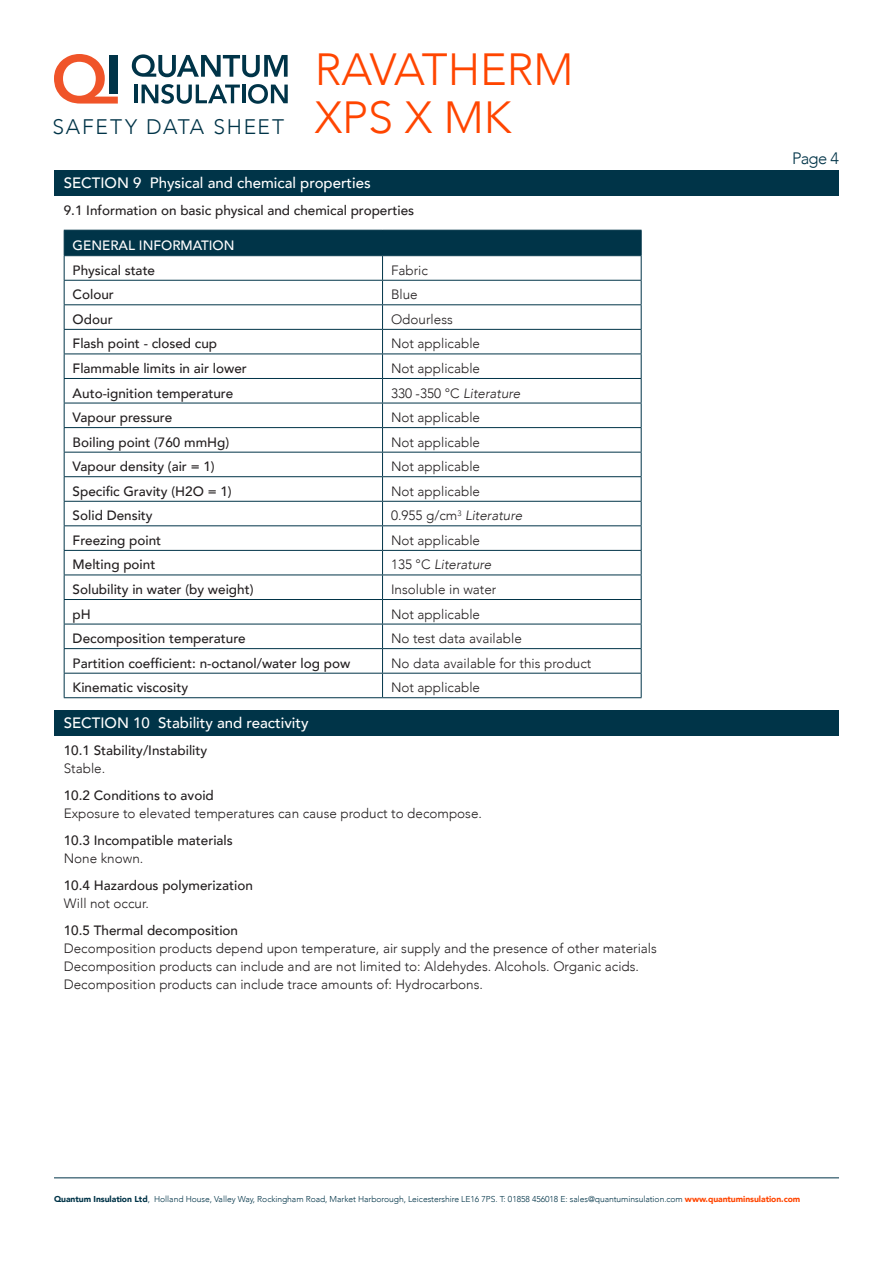
<style>
.page{position:relative;width:893px;height:1263px;background:#fff}
.page>*{position:absolute;margin:0;border:0;box-sizing:border-box;transform-origin:0 0}
.t1{font:300 45px/48px "Avenir";color:#ff4500}
.t2{font:300 21px "Avenir";letter-spacing:.08em;color:#003448}
.t3{font:300 16.5px "Avenir";color:#003448}
.t4{font:500 15px "Avenir";color:#fff}
.t5{font:300 13.5px "Avenir";color:#231f20}
.t6{font:500 13.5px "Avenir";color:#231f20}
.t7{font:italic 300 13.5px "Avenir";color:#231f20}
.t8{font:500 13.5px "Avenir";color:#fff}
.t9{font:300 8.55px "Avenir";letter-spacing:-.005em;color:#003448}
.s1{font-style:normal}
.s2{font-weight:900}
.s3{font-weight:900;color:#ff4500}
</style>
<div class="page">
<div style="left:54px;top:170px;width:785px;height:26px;background:#003448"></div>
<div style="left:54px;top:710px;width:785px;height:26px;background:#003448"></div>
<hr style="left:54px;top:1177px;width:785px;height:1px;background:#003448">
<svg style="left:132px;top:54px;width:156px;height:23px"></svg>
<hr style="left:134px;top:85px;width:4px;height:18px;background:#003448">
<svg style="left:142px;top:84px;width:98px;height:20px"></svg>
<hr style="left:242px;top:85px;width:3px;height:18px;background:#003448">
<svg style="left:248px;top:84px;width:40px;height:20px"></svg>
<svg style="left:54px;top:54px;width:64px;height:50px"></svg>
<div style="left:109px;top:55px;width:9px;height:39px;background:#003448"></div>
<svg style="left:64px;top:230px;width:578px;height:467px"></svg>
<hr style="left:64px;top:697px;width:319px;height:1px;background:#003448">
<hr style="left:383px;top:697px;width:259px;height:1px;background:#003448">
<h2 class="t2" style="left:53px;top:114px;width:233px">SAFETY DATA SHEET</h2>
<h1 class="t1" style="left:315px;top:46px;width:260px">RAVATHERM<br>XPS X MK</h1>
<p class="t4" style="left:64px;top:169px;width:308px">SECTION 9 Physical and chemical properties</p>
<p class="t6" style="left:64px;top:198px;width:352px">9.1 Information on basic physical and chemical properties</p>
<p class="t8" style="left:73px;top:233px;width:163px">GENERAL INFORMATION</p>
<p class="t6" style="left:73px;top:258px;width:84px">Physical state</p>
<p class="t5" style="left:391px;top:262px;width:38px">Fabric</p>
<p class="t6" style="left:73px;top:283px;width:43px">Colour</p>
<p class="t5" style="left:391px;top:287px;width:28px">Blue</p>
<p class="t6" style="left:73px;top:307px;width:42px">Odour</p>
<p class="t5" style="left:391px;top:311px;width:63px">Odourless</p>
<p class="t6" style="left:73px;top:332px;width:146px">Flash point - closed cup</p>
<p class="t5" style="left:391px;top:336px;width:91px">Not applicable</p>
<p class="t6" style="left:73px;top:357px;width:176px">Flammable limits in air lower</p>
<p class="t5" style="left:391px;top:360px;width:91px">Not applicable</p>
<p class="t6" style="left:73px;top:381px;width:162px">Auto-ignition temperature</p>
<p class="t7" style="left:391px;top:385px;width:131px"><span class="s1">330 -350 °C</span> Literature</p>
<p class="t6" style="left:73px;top:406px;width:101px">Vapour pressure</p>
<p class="t5" style="left:391px;top:409px;width:91px">Not applicable</p>
<p class="t6" style="left:73px;top:430px;width:158px">Boiling point (760 mmHg)</p>
<p class="t5" style="left:391px;top:434px;width:91px">Not applicable</p>
<p class="t6" style="left:73px;top:455px;width:144px">Vapour density (air = 1)</p>
<p class="t5" style="left:391px;top:458px;width:91px">Not applicable</p>
<p class="t6" style="left:73px;top:479px;width:161px">Specific Gravity (H2O = 1)</p>
<p class="t5" style="left:391px;top:483px;width:91px">Not applicable</p>
<p class="t6" style="left:73px;top:504px;width:82px">Solid Density</p>
<p class="t7" style="left:391px;top:508px;width:133px"><span class="s1">0.955 g/cm</span><sup>3</sup> Literature</p>
<p class="t6" style="left:73px;top:528px;width:90px">Freezing point</p>
<p class="t5" style="left:391px;top:532px;width:91px">Not applicable</p>
<p class="t6" style="left:73px;top:553px;width:84px">Melting point</p>
<p class="t7" style="left:391px;top:557px;width:102px"><span class="s1">135 °C</span> Literature</p>
<p class="t6" style="left:73px;top:578px;width:182px">Solubility in water (by weight)</p>
<p class="t5" style="left:391px;top:581px;width:107px">Insoluble in water</p>
<p class="t6" style="left:73px;top:602px;width:20px">pH</p>
<p class="t5" style="left:391px;top:606px;width:91px">Not applicable</p>
<p class="t6" style="left:73px;top:627px;width:175px">Decomposition temperature</p>
<p class="t5" style="left:391px;top:630px;width:132px">No test data available</p>
<p class="t6" style="left:73px;top:651px;width:279px">Partition coefficient: n-octanol/water log pow</p>
<p class="t5" style="left:391px;top:655px;width:202px">No data available for this product</p>
<p class="t6" style="left:73px;top:676px;width:117px">Kinematic viscosity</p>
<p class="t5" style="left:391px;top:679px;width:91px">Not applicable</p>
<p class="t4" style="left:64px;top:710px;width:246px">SECTION 10 Stability and reactivity</p>
<p class="t6" style="left:64px;top:739px;width:145px">10.1 Stability/Instability</p>
<p class="t5" style="left:64px;top:760px;width:43px">Stable.</p>
<p class="t6" style="left:64px;top:784px;width:152px">10.2 Conditions to avoid</p>
<p class="t5" style="left:64px;top:805px;width:420px">Exposure to elevated temperatures can cause product to decompose.</p>
<p class="t6" style="left:64px;top:829px;width:171px">10.3 Incompatible materials</p>
<p class="t5" style="left:64px;top:850px;width:81px">None known.</p>
<p class="t6" style="left:64px;top:874px;width:191px">10.4 Hazardous polymerization</p>
<p class="t5" style="left:64px;top:895px;width:87px">Will not occur.</p>
<p class="t6" style="left:64px;top:919px;width:176px">10.5 Thermal decomposition</p>
<p class="t5" style="left:64px;top:940px;width:595px">Decomposition products depend upon temperature, air supply and the presence of other materials</p>
<p class="t5" style="left:64px;top:958px;width:577px">Decomposition products can include and are not limited to: Aldehydes. Alcohols. Organic acids.</p>
<p class="t5" style="left:64px;top:976px;width:421px">Decomposition products can include trace amounts of: Hydrocarbons.</p>
<p class="t3" style="left:792px;top:148px;width:48px">Page 4</p>
<p class="t9" style="left:54px;top:1194px;width:748px"><span class="s2">Quantum Insulation Ltd</span>, Holland House, Valley Way, Rockingham Road, Market Harborough, Leicestershire LE16 7PS. T: 01858 456018 E: sales@quantuminsulation.com <span class="s3">www.quantuminsulation.com</span></p>
</div>
